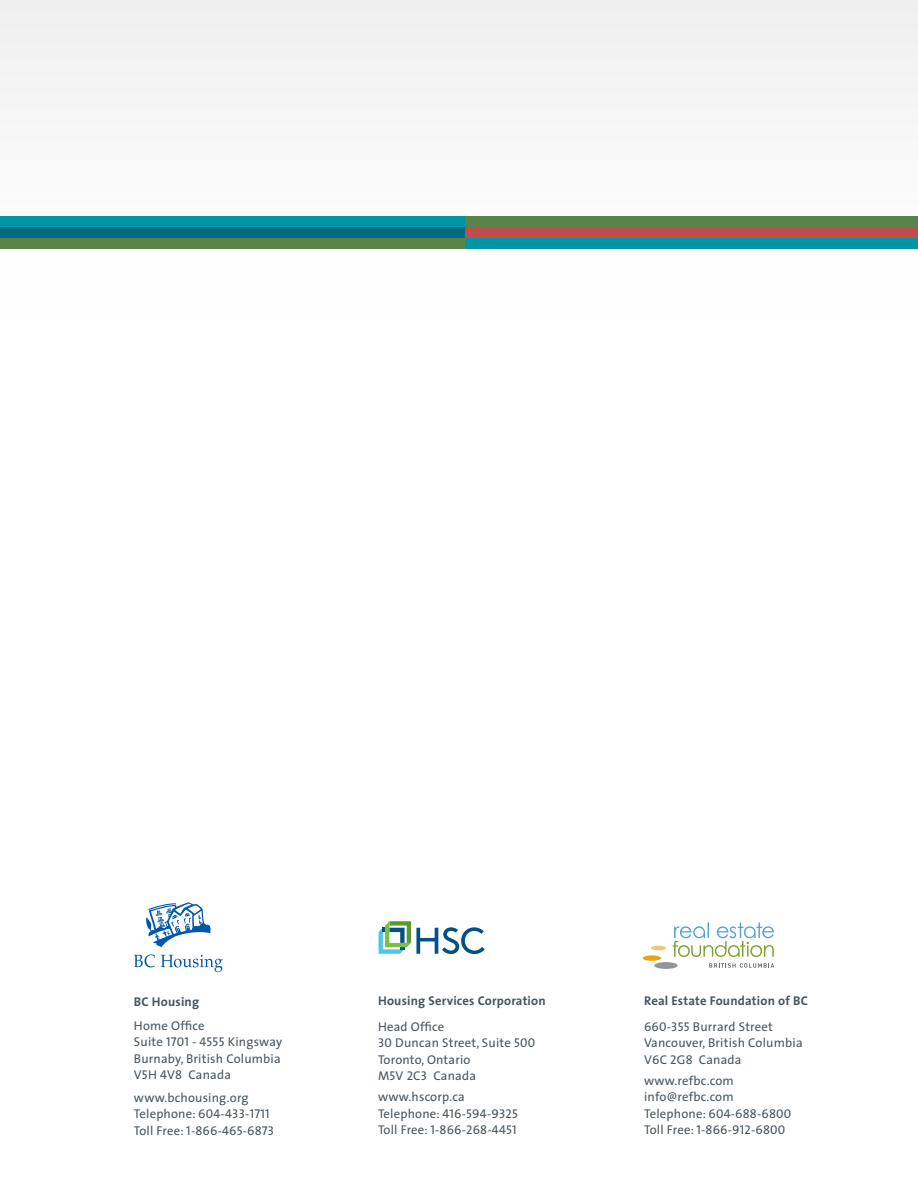
<style>
.page{position:relative;width:918px;height:1188px;background:#fff}
.page>*{position:absolute;margin:0;border:0;box-sizing:border-box;transform-origin:0 0}
.t1{font:12.75px/16.5px "The Sans";letter-spacing:.015em;color:#48565f}
.t2{font:12.75px/16.5px "The Sans Caps";letter-spacing:.015em;color:#48565f}
.t3{font:700 12.75px/25.5px "The Sans";letter-spacing:.015em;color:#48565f}
.s1{font-family:"The Sans Caps"}
.s2{font-family:"The Sans"}
.s3{font-family:"The Sans Caps";font-weight:400}
.s4{font-weight:400}
</style>
<div class="page">
<div style="left:0;top:0;width:918px;height:324px;background:#f8f8f8"></div>
<div style="left:454px;top:216px;width:464px;height:11px;background:#588448"></div>
<div style="left:454px;top:238px;width:464px;height:11px;background:#0095a4"></div>
<div style="left:454px;top:227px;width:464px;height:11px;background:#c14c4d"></div>
<div style="left:0;top:238px;width:464px;height:11px;background:#588448"></div>
<div style="left:0;top:216px;width:464px;height:11px;background:#0095a4"></div>
<div style="left:0;top:227px;width:464px;height:11px;background:#016b84"></div>
<svg style="left:146px;top:902px;width:65px;height:45px"></svg>
<svg style="left:134px;top:954px;width:21px;height:13px"></svg>
<svg style="left:161px;top:955px;width:62px;height:17px"></svg>
<svg style="left:673px;top:922px;width:101px;height:35px"></svg>
<div style="left:654px;top:962px;width:24px;height:7px;background:#939598;border-radius:50%"></div>
<div style="left:643px;top:955px;width:18px;height:6px;background:#e7a512;border-radius:50%"></div>
<svg style="left:651px;top:946px;width:15px;height:4px"></svg>
<svg style="left:709px;top:963px;width:65px;height:5px"></svg>
<svg style="left:379px;top:921px;width:106px;height:33px"></svg>
<p class="t3" style="left:134px;top:988px;width:67px">BC Housing</p>
<p class="t1" style="left:134px;top:1017px;width:150px">Home Office<br>Suite <span class="s1">1701 - 4555</span> Kingsway<br>Burnaby, British Columbia</p>
<p class="t2" style="left:134px;top:1066px;width:99px">V5H 4V8 <span class="s2">Canada</span></p>
<p class="t1" style="left:134px;top:1089px;width:116px">www.bchousing.org</p>
<p class="t2" style="left:134px;top:1105px;width:142px"><span class="s2">Telephone:</span> 604-433-1711<br><span class="s2">Toll Free:</span> 1-866-465-6873</p>
<p class="t3" style="left:378px;top:988px;width:169px">Housing Services Corporation</p>
<p class="t1" style="left:378px;top:1018px;width:159px">Head Office<br><span class="s1">30</span> Duncan Street, Suite <span class="s1">500<br></span>Toronto, Ontario</p>
<p class="t2" style="left:378px;top:1067px;width:99px">M5V 2C3 <span class="s2">Canada</span></p>
<p class="t1" style="left:378px;top:1088px;width:88px">www.hscorp.ca</p>
<p class="t2" style="left:378px;top:1105px;width:142px"><span class="s2">Telephone:</span> 416-594-9325<br><span class="s2">Toll Free:</span> 1-866-268-4451</p>
<p class="t3" style="left:644px;top:988px;width:165px">Real Estate Foundation of BC<br><span class="s3">660-355</span> <span class="s4">Burrard Street</span></p>
<p class="t1" style="left:644px;top:1035px;width:160px">Vancouver, British Columbia</p>
<p class="t2" style="left:644px;top:1051px;width:99px">V6C 2G8 <span class="s2">Canada</span></p>
<p class="t1" style="left:644px;top:1072px;width:91px">www.refbc.com info@refbc.com</p>
<p class="t2" style="left:644px;top:1105px;width:149px"><span class="s2">Telephone:</span> 604-688-6800<br><span class="s2">Toll Free:</span> 1-866-912-6800</p>
</div>
